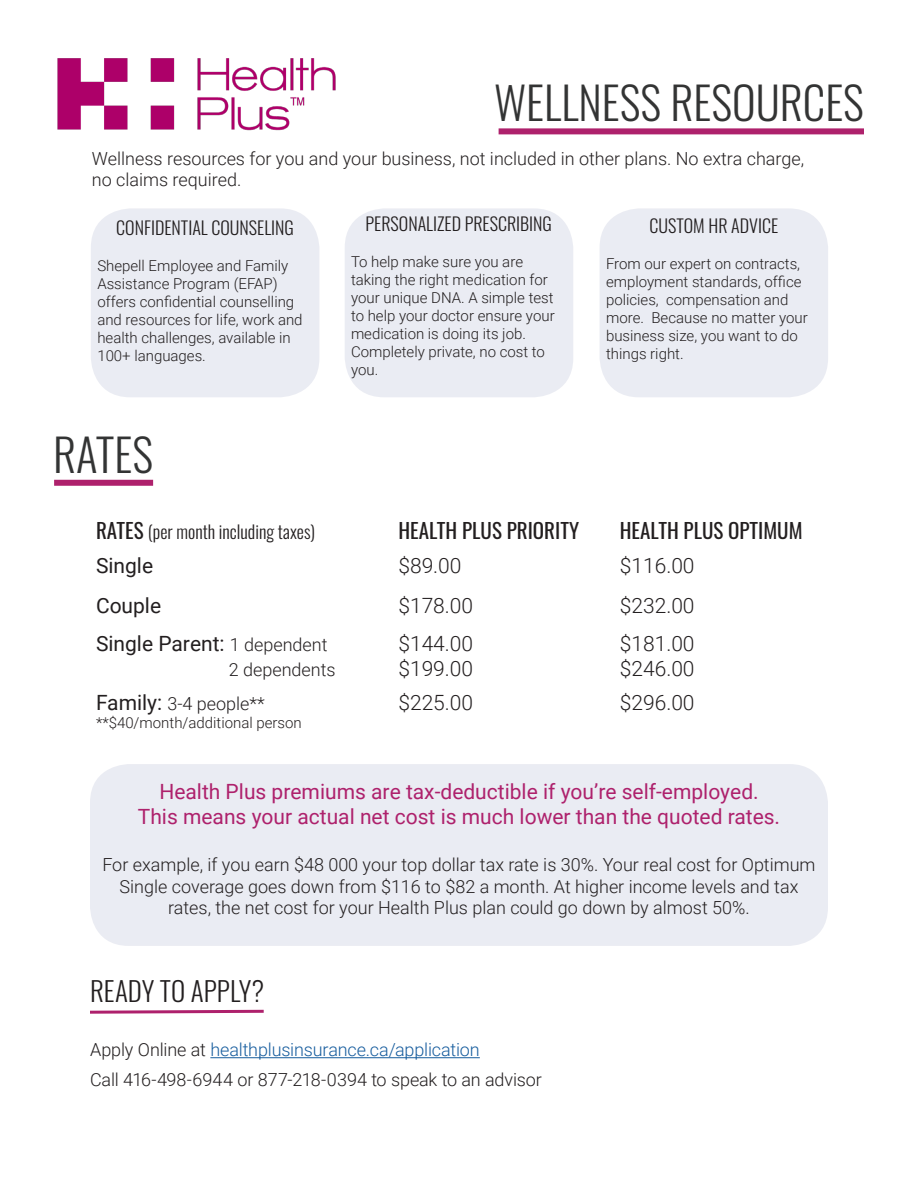
<style>
.page{position:relative;width:918px;height:1188px;background:#fff}
.page>*{position:absolute;margin:0;border:0;box-sizing:border-box;transform-origin:0 0}
.t1{font:300 45px "Oswald";color:#333434}
.t2{font:300 27px "Oswald";letter-spacing:.005em;color:#231f20}
.t3{font:21px "Roboto";color:#ae216c}
.t4{font:300 21px "Roboto";color:#231f20}
.t5{font:21px "Oswald";color:#231f20}
.t6{font:21px "Roboto";color:#231f20}
.t7{font:300 18px/21.6px "Roboto";color:#231f20;text-align:center}
.t8{font:300 18px "Oswald";color:#231f20}
.t9{font:300 18px "Roboto";letter-spacing:-.01em;color:#175d9e}
.t10{font:300 15px/18px "Roboto";color:#231f20}
.s1{font-weight:400;font-size:21px}
.s2{font-weight:300;font-size:18px}
.s3{color:#231f20}
</style>
<div class="page">
<img style="left:57px;top:58px;width:279px;height:73px">
<div style="left:90px;top:764px;width:738px;height:182px;background:#e4e6ef;border-radius:39px"></div>
<hr style="left:210px;top:1057px;width:270px;height:1px;background:#175d9e">
<div style="left:499px;top:128px;width:365px;height:6px;background:#ae216c"></div>
<svg style="left:90px;top:1009px;width:174px;height:5px"></svg>
<div style="left:54px;top:480px;width:99px;height:6px;background:#ae216c"></div>
<div style="left:91px;top:208px;width:228px;height:189px;background:#e4e6ef;border-radius:40px"></div>
<div style="left:345px;top:208px;width:228px;height:189px;background:#e4e6ef;border-radius:40px"></div>
<div style="left:600px;top:208px;width:228px;height:189px;background:#e4e6ef;border-radius:40px"></div>
<p class="t1" style="left:494px;top:63px;width:371px">WELLNESS RESOURCES</p>
<p class="t7" style="left:92px;top:147px;width:714px;text-align:left">Wellness resources for you and your business, not included in other plans. No extra charge, no claims required.</p>
<p class="t8" style="left:116px;top:212px;width:179px">CONFIDENTIAL COUNSELING</p>
<p class="t10" style="left:97px;top:256px;width:207px">Shepell Employee and Family<br>Assistance Program (EFAP) offers confidential counselling and resources for life, work and health challenges, available in<br>100+ languages.</p>
<p class="t1" style="left:53px;top:415px;width:102px">RATES</p>
<p class="t8" style="left:366px;top:207px;width:188px">PERSONALIZED PRESCRIBING</p>
<p class="t10" style="left:351px;top:252px;width:205px">To help make sure you are taking the right medication for your unique DNA. A simple test to help your doctor ensure your medication is doing its job.<br>Completely private, no cost to you.</p>
<p class="t8" style="left:649px;top:210px;width:130px">CUSTOM HR ADVICE</p>
<p class="t10" style="left:606px;top:255px;width:203px">From our expert on contracts, employment standards, office policies, compensation and more. Because no matter your business size, you want to do things right.</p>
<p class="t8" style="left:96px;top:515px;width:221px"><span class="s1">RATES</span> (per month including taxes)</p>
<p class="t5" style="left:398px;top:511px;width:182px">HEALTH PLUS PRIORITY</p>
<p class="t5" style="left:620px;top:511px;width:184px">HEALTH PLUS OPTIMUM</p>
<p class="t6" style="left:96px;top:551px;width:59px">Single</p>
<p class="t4" style="left:398px;top:551px;width:65px">$89.00</p>
<p class="t4" style="left:620px;top:551px;width:76px">$116.00</p>
<p class="t6" style="left:96px;top:591px;width:67px">Couple</p>
<p class="t4" style="left:398px;top:591px;width:76px">$178.00</p>
<p class="t4" style="left:620px;top:591px;width:76px">$232.00</p>
<p class="t6" style="left:96px;top:629px;width:233px">Single Parent: <span class="s2">1 dependent</span></p>
<p class="t7" style="left:229px;top:658px;width:108px">2 dependents</p>
<p class="t4" style="left:398px;top:629px;width:76px">$144.00</p>
<p class="t4" style="left:398px;top:654px;width:76px">$199.00</p>
<p class="t4" style="left:620px;top:629px;width:76px">$181.00</p>
<p class="t4" style="left:620px;top:654px;width:76px">$246.00</p>
<p class="t7" style="left:96px;top:692px;width:170px"><span class="s1">Family:</span> 3-4 people**</p>
<p class="t10" style="left:96px;top:713px;width:207px">**$40/month/additional person</p>
<p class="t4" style="left:398px;top:688px;width:76px">$225.00</p>
<p class="t4" style="left:620px;top:688px;width:76px">$296.00</p>
<p class="t3" style="left:159px;top:777px;width:601px">Health Plus premiums are tax-deductible if you’re self-employed.</p>
<p class="t3" style="left:138px;top:802px;width:644px">This means your actual net cost is much lower than the quoted rates.</p>
<p class="t7" style="left:102px;top:853px;width:715px">For example, if you earn $48 000 your top dollar tax rate is 30%. Your real cost for Optimum<br>Single coverage goes down from $116 to $82 a month. At higher income levels and tax rates, the net cost for your Health Plus plan could go down by almost 50%.</p>
<p class="t2" style="left:90px;top:967px;width:176px">READY TO APPLY?</p>
<p class="t9" style="left:90px;top:1037px;width:391px"><span class="s3">Apply Online at</span> healthplusinsurance.ca/application</p>
<p class="t7" style="left:90px;top:1068px;width:453px">Call 416-498-6944 or 877-218-0394 to speak to an advisor</p>
</div>
